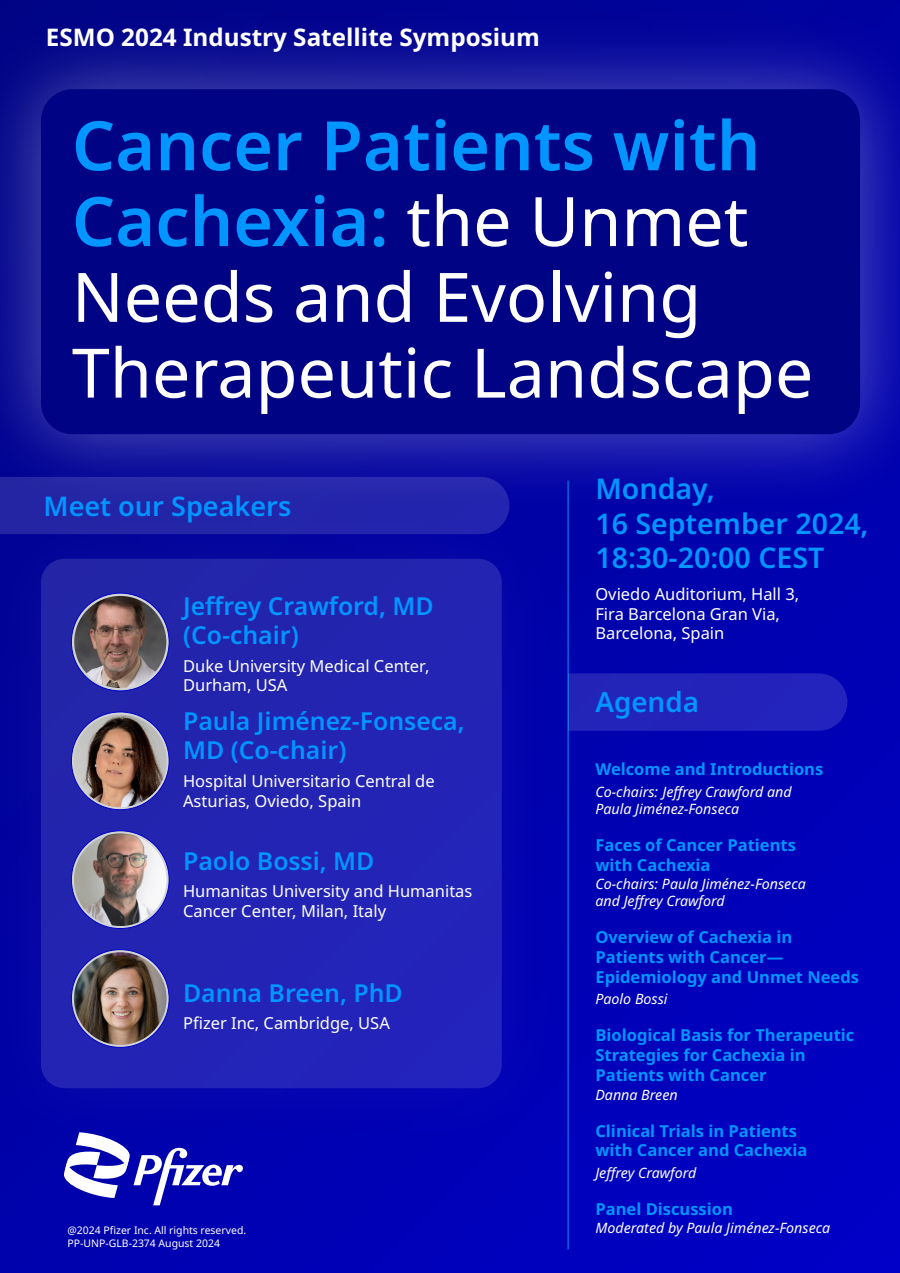
<style>
.page{position:relative;width:900px;height:1273px;background:#fff}
.page>*{position:absolute;margin:0;border:0;box-sizing:border-box;transform-origin:0 0}
.t1{font:68.25px/75.8px "Noto Sans";color:#fff}
.t2{font:600 28.5px/34.2px "Noto Sans";color:#0095ff}
.t3{font:600 27.75px "Noto Sans";color:#0095ff}
.t4{font:600 27.08px "Noto Sans";color:#0095ff}
.t5{font:600 24.75px/29.7px "Noto Sans";color:#0095ff}
.t6{font:700 24.22px "Noto Sans";color:#fff}
.t7{font:700 16.5px/19.8px "Noto Sans";color:#0095ff}
.t8{font:16.5px/19.8px "Noto Sans";color:#fff}
.t9{font:italic 14.25px/17.1px "Noto Sans";color:#fff}
.t10{font:10.43px/13.3px "Noto Sans";color:#fff}
.s1{font-weight:600;color:#0095ff}
</style>
<div class="page">
<div style="left:0;top:0;width:900px;height:1273px;background:linear-gradient(to right,#0002ae,#0001bd)"></div>
<img style="left:0;top:537px;width:598px;height:647px">
<div style="left:41px;top:559px;width:461px;height:529px;background:#2324b3;border-radius:24px"></div>
<img style="left:0;top:0;width:900px;height:537px">
<div style="left:41px;top:89px;width:819px;height:345px;background:#000484;border-radius:31px"></div>
<svg style="left:64px;top:1132px;width:179px;height:73px"></svg>
<hr style="left:568px;top:480px;width:1px;height:769px;background:#0095ff">
<div style="left:0;top:477px;width:509px;height:57px;background:#2325a9"></div>
<div style="left:568px;top:673px;width:279px;height:58px;background:#2323ba"></div>
<svg style="left:71px;top:593px;width:98px;height:98px"></svg>
<img style="left:74px;top:596px;width:92px;height:92px;border-radius:46px">
<svg style="left:71px;top:949px;width:98px;height:98px"></svg>
<img style="left:74px;top:952px;width:93px;height:93px;border-radius:46px">
<svg style="left:71px;top:831px;width:98px;height:97px"></svg>
<img style="left:74px;top:833px;width:93px;height:93px;border-radius:46px">
<svg style="left:71px;top:712px;width:98px;height:98px"></svg>
<img style="left:74px;top:714px;width:93px;height:93px;border-radius:45px">
<h3 class="t6" style="left:46px;top:20px;width:495px">ESMO 2024 Industry Satellite Symposium</h3>
<h1 class="t1" style="left:72px;top:109px;width:743px"><span class="s1">Cancer Patients with<br>Cachexia:</span> the Unmet<br>Needs and Evolving<br>Therapeutic Landscape</h1>
<h3 class="t4" style="left:44px;top:487px;width:249px">Meet our Speakers</h3>
<h3 class="t5" style="left:183px;top:591px;width:252px">Jeffrey Crawford, MD (Co-chair)</h3>
<p class="t8" style="left:183px;top:656px;width:248px">Duke University Medical Center,<br>Durham, USA</p>
<h3 class="t5" style="left:183px;top:706px;width:283px">Paula Jiménez-Fonseca,<br>MD (Co-chair)</h3>
<p class="t8" style="left:183px;top:771px;width:253px">Hospital Universitario Central de<br>Asturias, Oviedo, Spain</p>
<h3 class="t5" style="left:183px;top:846px;width:193px">Paolo Bossi, MD</h3>
<p class="t8" style="left:183px;top:881px;width:291px">Humanitas University and Humanitas<br>Cancer Center, Milan, Italy</p>
<h3 class="t5" style="left:183px;top:978px;width:221px">Danna Breen, PhD</h3>
<p class="t8" style="left:183px;top:1013px;width:208px">Pfizer Inc, Cambridge, USA</p>
<p class="t10" style="left:68px;top:1223px;width:180px">@2024 Pfizer Inc. All rights reserved.<br>PP-UNP-GLB-2374 August 2024</p>
<h2 class="t2" style="left:595px;top:472px;width:275px">Monday,<br>16 September 2024,<br>18:30-20:00 CEST</h2>
<p class="t8" style="left:595px;top:584px;width:205px">Oviedo Auditorium, Hall 3,<br>Fira Barcelona Gran Via,<br>Barcelona, Spain</p>
<h3 class="t3" style="left:595px;top:682px;width:105px">Agenda</h3>
<p class="t7" style="left:595px;top:760px;width:229px">Welcome and Introductions</p>
<p class="t9" style="left:595px;top:783px;width:198px">Co-chairs: Jeffrey Crawford and<br>Paula Jiménez-Fonseca</p>
<p class="t7" style="left:595px;top:835px;width:202px">Faces of Cancer Patients with Cachexia</p>
<p class="t9" style="left:595px;top:876px;width:212px">Co-chairs: Paula Jiménez-Fonseca and Jeffrey Crawford</p>
<p class="t7" style="left:595px;top:928px;width:265px">Overview of Cachexia in<br>Patients with Cancer—<br>Epidemiology and Unmet Needs</p>
<p class="t9" style="left:595px;top:991px;width:74px">Paolo Bossi</p>
<p class="t7" style="left:595px;top:1026px;width:260px">Biological Basis for Therapeutic<br>Strategies for Cachexia in<br>Patients with Cancer</p>
<p class="t9" style="left:595px;top:1086px;width:84px">Danna Breen</p>
<p class="t7" style="left:595px;top:1121px;width:214px">Clinical Trials in Patients with Cancer and Cachexia</p>
<p class="t9" style="left:595px;top:1164px;width:103px">Jeffrey Crawford</p>
<p class="t7" style="left:595px;top:1199px;width:139px">Panel Discussion</p>
<p class="t9" style="left:595px;top:1220px;width:236px">Moderated by Paula Jiménez-Fonseca</p>
</div>
